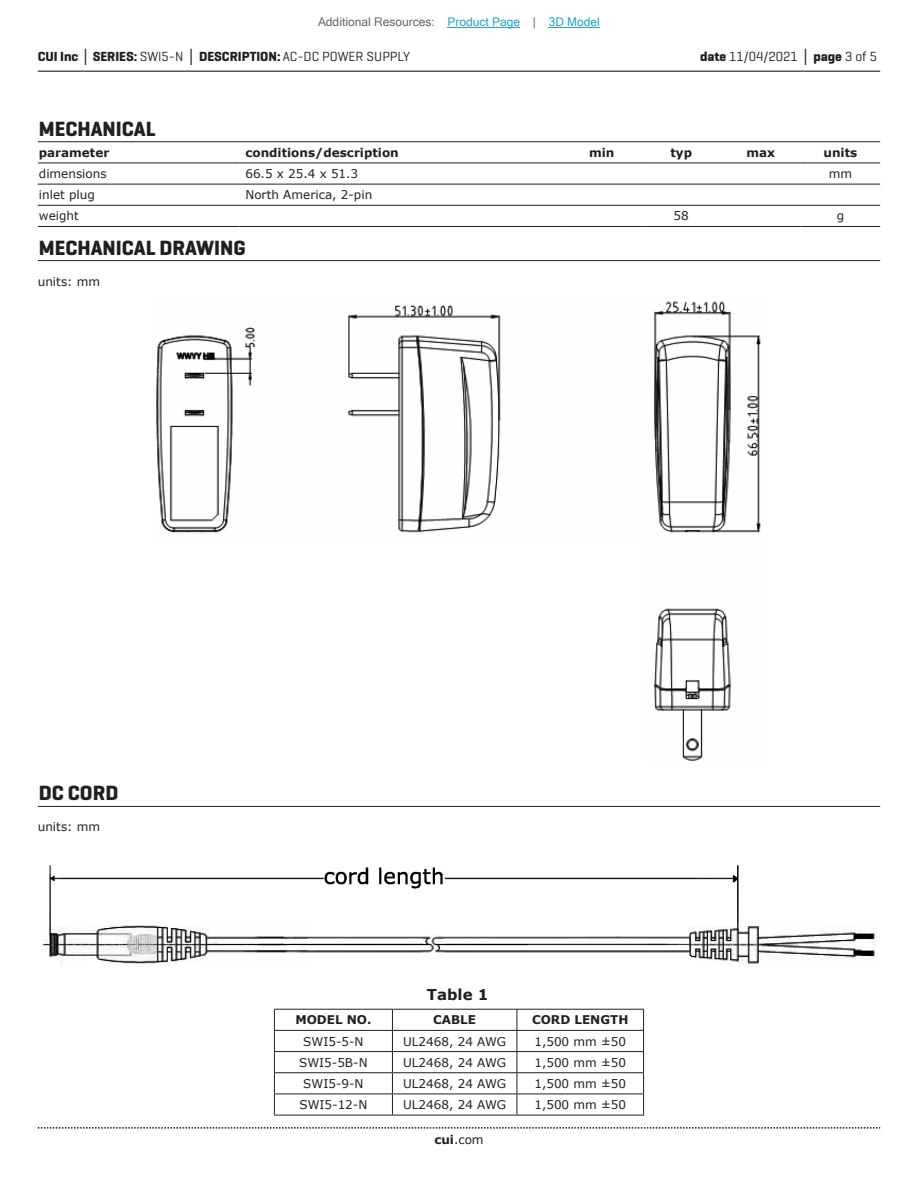
<style>
.page{position:relative;width:918px;height:1188px;background:#fff}
.page>*{position:absolute;margin:0;border:0;box-sizing:border-box;transform-origin:0 0}
.t1{font:700 21px "Geogrotesque";color:#231f20}
.t2{font:700 15px "Verdana";color:#231f20}
.t3{font:700 13.5px "Geogrotesque";color:#231f20}
.t4{font:13.5px "Geogrotesque";color:#231f20}
.t5{font:12px "Verdana";color:#231f20}
.t6{font:700 12px "Verdana";color:#231f20}
.t7{font:12px "Microsoft Sans Serif";color:#63676b}
.s1{color:#23a4c6}
.s2{font-family:"Verdana"}
.s3{font-weight:400}
.s4{font-weight:700}
.s5{font-family:"Verdana";font-weight:700}
</style>
<div class="page">
<hr style="left:38px;top:71px;width:842px;height:1px;background:#231f20">
<svg style="left:38px;top:1127px;width:842px;height:2px"></svg>
<img style="left:156px;top:301px;width:605px;height:460px">
<hr style="left:38px;top:141px;width:201px;height:1px;background:#231f20">
<hr style="left:239px;top:141px;width:323px;height:1px;background:#231f20">
<hr style="left:562px;top:141px;width:79px;height:1px;background:#231f20">
<hr style="left:641px;top:141px;width:80px;height:1px;background:#231f20">
<hr style="left:721px;top:141px;width:80px;height:1px;background:#231f20">
<hr style="left:801px;top:141px;width:79px;height:1px;background:#231f20">
<hr style="left:38px;top:205px;width:201px;height:1px;background:#231f20">
<hr style="left:239px;top:205px;width:323px;height:1px;background:#231f20">
<hr style="left:562px;top:205px;width:79px;height:1px;background:#231f20">
<hr style="left:641px;top:205px;width:80px;height:1px;background:#231f20">
<hr style="left:721px;top:205px;width:80px;height:1px;background:#231f20">
<hr style="left:801px;top:205px;width:79px;height:1px;background:#231f20">
<hr style="left:38px;top:226px;width:201px;height:1px;background:#231f20">
<hr style="left:239px;top:226px;width:323px;height:1px;background:#231f20">
<hr style="left:562px;top:226px;width:79px;height:1px;background:#231f20">
<hr style="left:641px;top:226px;width:80px;height:1px;background:#231f20">
<hr style="left:721px;top:226px;width:80px;height:1px;background:#231f20">
<hr style="left:801px;top:226px;width:79px;height:1px;background:#231f20">
<hr style="left:38px;top:163px;width:201px;height:1px;background:#231f20">
<hr style="left:239px;top:163px;width:323px;height:1px;background:#231f20">
<hr style="left:562px;top:163px;width:79px;height:1px;background:#231f20">
<hr style="left:641px;top:163px;width:80px;height:1px;background:#231f20">
<hr style="left:721px;top:163px;width:80px;height:1px;background:#231f20">
<hr style="left:801px;top:163px;width:79px;height:1px;background:#231f20">
<hr style="left:38px;top:184px;width:201px;height:1px;background:#231f20">
<hr style="left:239px;top:184px;width:323px;height:1px;background:#231f20">
<hr style="left:562px;top:184px;width:79px;height:1px;background:#231f20">
<hr style="left:641px;top:184px;width:80px;height:1px;background:#231f20">
<hr style="left:721px;top:184px;width:80px;height:1px;background:#231f20">
<hr style="left:801px;top:184px;width:79px;height:1px;background:#231f20">
<hr style="left:38px;top:260px;width:842px;height:1px;background:#231f20">
<hr style="left:38px;top:806px;width:842px;height:1px;background:#231f20">
<img style="left:42px;top:865px;width:835px;height:102px">
<hr style="left:274px;top:1009px;width:118px;height:1px;background:#231f20">
<hr style="left:392px;top:1009px;width:125px;height:1px;background:#231f20">
<hr style="left:517px;top:1009px;width:127px;height:1px;background:#231f20">
<hr style="left:274px;top:1030px;width:118px;height:1px;background:#231f20">
<hr style="left:392px;top:1030px;width:125px;height:1px;background:#231f20">
<hr style="left:517px;top:1030px;width:127px;height:1px;background:#231f20">
<hr style="left:274px;top:1051px;width:118px;height:1px;background:#231f20">
<hr style="left:392px;top:1051px;width:125px;height:1px;background:#231f20">
<hr style="left:517px;top:1051px;width:127px;height:1px;background:#231f20">
<hr style="left:274px;top:1072px;width:118px;height:1px;background:#231f20">
<hr style="left:392px;top:1072px;width:125px;height:1px;background:#231f20">
<hr style="left:517px;top:1072px;width:127px;height:1px;background:#231f20">
<hr style="left:274px;top:1094px;width:118px;height:1px;background:#231f20">
<svg style="left:274px;top:1010px;width:1px;height:105px"></svg>
<hr style="left:392px;top:1094px;width:125px;height:1px;background:#231f20">
<svg style="left:392px;top:1010px;width:1px;height:105px"></svg>
<hr style="left:517px;top:1094px;width:127px;height:1px;background:#231f20">
<svg style="left:517px;top:1010px;width:1px;height:105px"></svg>
<svg style="left:643px;top:1010px;width:1px;height:105px"></svg>
<hr style="left:274px;top:1115px;width:118px;height:1px;background:#231f20">
<hr style="left:392px;top:1115px;width:125px;height:1px;background:#231f20">
<hr style="left:517px;top:1115px;width:127px;height:1px;background:#231f20">
<hr style="left:448px;top:27px;width:72px;height:1px;background:#23a4c6">
<hr style="left:549px;top:27px;width:51px;height:1px;background:#23a4c6">
<p class="t7" style="left:318px;top:15px;width:283px">Additional Resources: <span class="s1">Product Page</span> | <span class="s1">3D Model</span></p>
<p class="t3" style="left:38px;top:48px;width:374px">CUI Inc <span class="s2">│</span> SERIES: <span class="s3">SWI5-N</span> <span class="s2">│</span> DESCRIPTION: <span class="s3">AC-DC POWER SUPPLY</span></p>
<p class="t4" style="left:700px;top:48px;width:179px"><span class="s4">date</span> 11/04/2021 <span class="s5">│</span> <span class="s4">page</span> 3 of 5</p>
<h1 class="t1" style="left:39px;top:116px;width:118px">MECHANICAL</h1>
<p class="t6" style="left:39px;top:144px;width:72px">parameter</p>
<p class="t6" style="left:245px;top:144px;width:155px">conditions/description</p>
<p class="t6" style="left:589px;top:144px;width:27px">min</p>
<p class="t6" style="left:670px;top:144px;width:23px">typ</p>
<p class="t6" style="left:746px;top:144px;width:30px">max</p>
<p class="t6" style="left:824px;top:144px;width:35px">units</p>
<p class="t5" style="left:39px;top:165px;width:69px">dimensions</p>
<p class="t5" style="left:245px;top:165px;width:114px">66.5 x 25.4 x 51.3</p>
<p class="t5" style="left:829px;top:165px;width:25px">mm</p>
<p class="t5" style="left:39px;top:187px;width:58px">inlet plug</p>
<p class="t5" style="left:245px;top:187px;width:128px">North America, 2-pin</p>
<p class="t5" style="left:39px;top:208px;width:42px">weight</p>
<p class="t5" style="left:674px;top:208px;width:17px">58</p>
<p class="t5" style="left:837px;top:208px;width:9px">g</p>
<h1 class="t1" style="left:39px;top:234px;width:208px">MECHANICAL DRAWING</h1>
<p class="t5" style="left:38px;top:273px;width:64px">units: mm</p>
<h1 class="t1" style="left:39px;top:780px;width:81px">DC CORD</h1>
<p class="t5" style="left:38px;top:819px;width:64px">units: mm</p>
<p class="t2" style="left:427px;top:984px;width:63px">Table 1</p>
<p class="t6" style="left:295px;top:1012px;width:78px">MODEL NO.</p>
<p class="t6" style="left:433px;top:1012px;width:44px">CABLE</p>
<p class="t6" style="left:532px;top:1012px;width:98px">CORD LENGTH</p>
<p class="t5" style="left:303px;top:1033px;width:62px">SWI5-5-N</p>
<p class="t5" style="left:403px;top:1033px;width:105px">UL2468, 24 AWG</p>
<p class="t5" style="left:534px;top:1033px;width:93px">1,500 mm ±50</p>
<p class="t5" style="left:299px;top:1054px;width:70px">SWI5-5B-N</p>
<p class="t5" style="left:403px;top:1054px;width:105px">UL2468, 24 AWG</p>
<p class="t5" style="left:534px;top:1054px;width:93px">1,500 mm ±50</p>
<p class="t5" style="left:303px;top:1075px;width:62px">SWI5-9-N</p>
<p class="t5" style="left:403px;top:1075px;width:105px">UL2468, 24 AWG</p>
<p class="t5" style="left:534px;top:1075px;width:93px">1,500 mm ±50</p>
<p class="t5" style="left:299px;top:1096px;width:69px">SWI5-12-N</p>
<p class="t5" style="left:403px;top:1096px;width:105px">UL2468, 24 AWG</p>
<p class="t5" style="left:534px;top:1096px;width:93px">1,500 mm ±50</p>
<p class="t5" style="left:434px;top:1131px;width:51px"><span class="s4">cui</span>.com</p>
</div>
